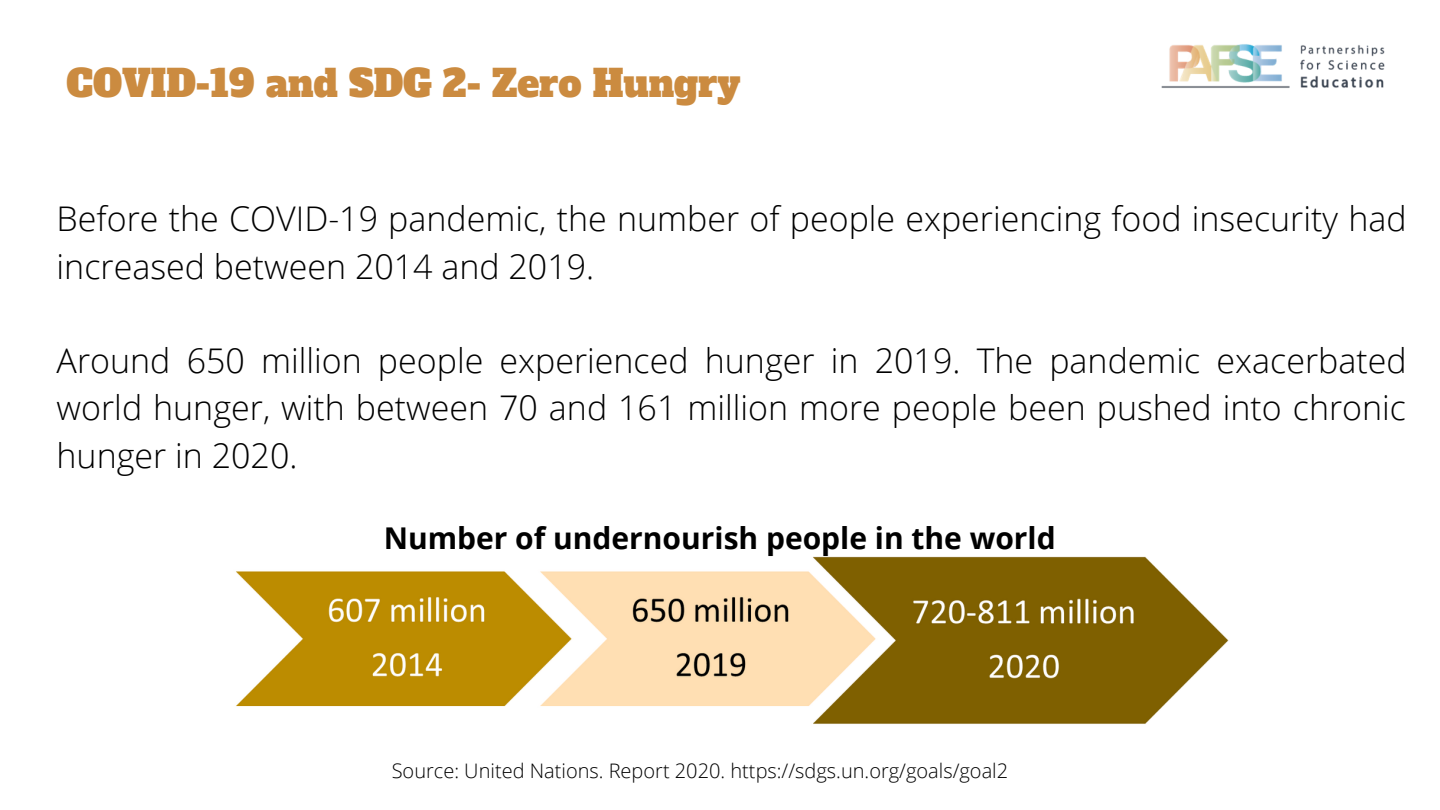
<style>
.page{position:relative;width:1440px;height:810px;background:#fff}
.page>*{position:absolute;margin:0;border:0;box-sizing:border-box;transform-origin:0 0}
.t1{font:36.7px "Alfa Slab One";color:#cb8b40}
.t2{font:300 34px/47.2px "Open Sans";color:#000}
.t3{font:700 30px "Open Sans";color:#000}
.t4{font:300 20px "Open Sans";color:#000}
</style>
<div class="page">
<img style="left:1161px;top:44px;width:224px;height:44px">
<img style="left:236px;top:556px;width:993px;height:168px">
<p class="t1" style="left:67px;top:59px;width:676px">COVID-19 and SDG 2- Zero Hungry</p>
<p class="t2" style="left:57px;top:195px;width:1352px">Before the COVID-19 pandemic, the number of people experiencing food insecurity had increased between 2014 and 2019.</p>
<p class="t2" style="left:57px;top:336px;width:1352px;text-align:justify">Around 650 million people experienced hunger in 2019. The pandemic exacerbated world hunger, with between 70 and 161 million more people been pushed into chronic hunger in 2020.</p>
<p class="t3" style="left:384px;top:517px;width:673px">Number of undernourish people in the world</p>
<p class="t4" style="left:392px;top:757px;width:618px">Source: United Nations. Report 2020. https://sdgs.un.org/goals/goal2</p>
</div>
